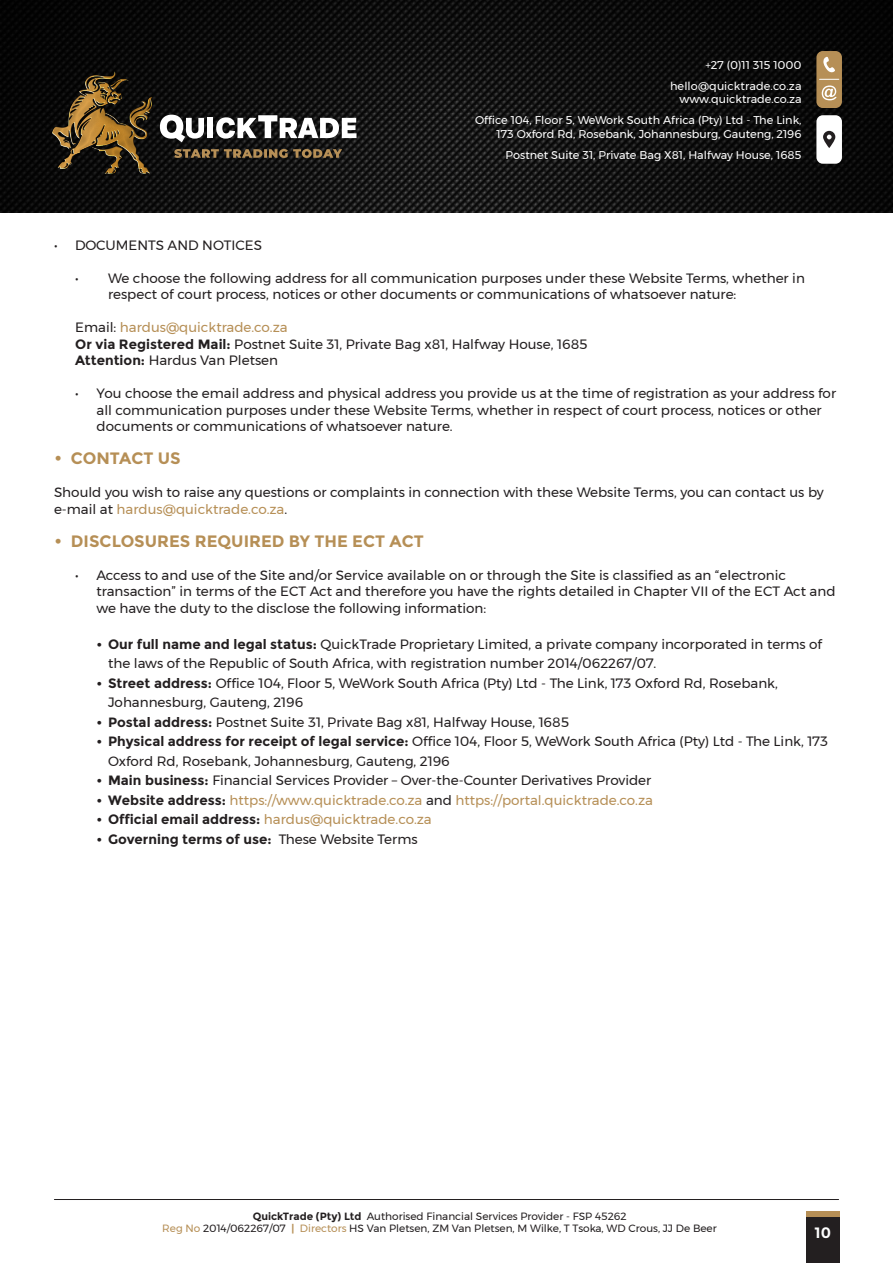
<style>
.page{position:relative;width:893px;height:1263px;background:#fff}
.page>*{position:absolute;margin:0;border:0;box-sizing:border-box;transform-origin:0 0}
.t1{font:700 16.5px "Montserrat";color:#b68f56}
.t2{font:700 15px "Montserrat";color:#fff}
.t3{font:13.5px/16.5px "Montserrat";color:#231f20}
.t4{font:13.5px "Montserrat";color:#b68f56}
.t5{font:700 13.5px "Montserrat";color:#231f20}
.t6{font:11.25px/21px "Montserrat";color:#fff;text-align:right}
.t7{font:10.5px/12.6px "Montserrat";color:#231f20;text-align:center}
.s1{color:#231f20}
.s2{font-weight:700}
.s3{font-family:"Gotham"}
.s4{color:#b68f56}
.s5{font-weight:700;color:#231f20}
.s6{font-weight:400}
.s7{font-weight:700;color:#b68f56}
</style>
<div class="page">
<svg style="left:806px;top:1211px;width:33px;height:7px"></svg>
<div style="left:806px;top:1218px;width:33px;height:45px;background:#231f20"></div>
<img style="left:0;top:0;width:893px;height:213px">
<svg style="left:160px;top:115px;width:44px;height:27px"></svg>
<div style="left:208px;top:118px;width:5px;height:20px;background:#fff"></div>
<svg style="left:216px;top:115px;width:140px;height:24px"></svg>
<img style="left:51px;top:70px;width:105px;height:104px">
<svg style="left:174px;top:149px;width:168px;height:9px;background:#695436"></svg>
<div style="left:816px;top:51px;width:26px;height:57px;background:#b68f56;border-radius:6px"></div>
<div style="left:816px;top:115px;width:26px;height:49px;background:#fff;border-radius:6px"></div>
<svg style="left:823px;top:57px;width:12px;height:16px"></svg>
<svg style="left:820px;top:79px;width:19px;height:21px"></svg>
<svg style="left:823px;top:131px;width:12px;height:16px"></svg>
<svg style="left:827px;top:135px;width:5px;height:4px"></svg>
<hr style="left:54px;top:1199px;width:785px;height:1px;background:#231f20">
<p class="t6" style="left:670px;top:54px;width:133px">+27 (0)11 315 1000 hello@quicktrade.co.za</p>
<p class="t6" style="left:475px;top:89px;width:328px">www.quicktrade.co.za<br>Office 104, Floor 5, WeWork South Africa (Pty) Ltd - The Link,</p>
<p class="t6" style="left:497px;top:123px;width:306px">173 Oxford Rd, Rosebank, Johannesburg, Gauteng, 2196<br>Postnet Suite 31, Private Bag X81, Halfway House, 1685</p>
<p class="t3" style="left:54px;top:237px;width:210px">• DOCUMENTS AND NOTICES</p>
<p class="t3" style="left:108px;top:270px;width:698px;text-indent:-33px">• We choose the following address for all communication purposes under these Website Terms, whether in respect of court process, notices or other documents or communications of whatsoever nature:</p>
<p class="t4" style="left:75px;top:317px;width:214px"><span class="s1">Email:</span> hardus@quicktrade.co.za</p>
<p class="t3" style="left:75px;top:336px;width:514px"><span class="s2">Or via Registered Mail:</span> Postnet Suite 31, Private Bag x81, Halfway House, 1685</p>
<p class="t3" style="left:75px;top:352px;width:204px"><span class="s2">Attention:</span> Hardus Van Pletsen</p>
<p class="t3" style="left:97px;top:385px;width:741px;text-indent:-21px">• You choose the email address and physical address you provide us at the time of registration as your address for all communication purposes under these Website Terms, whether in respect of court process, notices or other documents or communications of whatsoever nature.</p>
<p class="t1" style="left:54px;top:449px;width:128px"><span class="s3">•</span> CONTACT US</p>
<p class="t3" style="left:54px;top:484px;width:771px">Should you wish to raise any questions or complaints in connection with these Website Terms, you can contact us by e-mail at <span class="s4">hardus@quicktrade.co.za</span>.</p>
<p class="t1" style="left:54px;top:531px;width:371px"><span class="s3">•</span> DISCLOSURES REQUIRED BY THE ECT ACT</p>
<p class="t3" style="left:97px;top:567px;width:740px;text-indent:-21px">• Access to and use of the Site and/or Service available on or through the Site is classified as an “electronic transaction” in terms of the ECT Act and therefore you have the rights detailed in Chapter VII of the ECT Act and we have the duty to the disclose the following information:</p>
<p class="t3" style="left:108px;top:634px;width:716px;line-height:19.5px;text-indent:-11px"><span class="s2">• Our full name and legal status:</span> QuickTrade Proprietary Limited, a private company incorporated in terms of the laws of the Republic of South Africa, with registration number 2014/062267/07.</p>
<p class="t3" style="left:108px;top:673px;width:671px;line-height:19.5px;text-indent:-11px"><span class="s2">• Street address:</span> Office 104, Floor 5, WeWork South Africa (Pty) Ltd - The Link, 173 Oxford Rd, Rosebank,<br>Johannesburg, Gauteng, 2196</p>
<p class="t3" style="left:97px;top:714px;width:474px"><span class="s2">• Postal address:</span> Postnet Suite 31, Private Bag x81, Halfway House, 1685</p>
<p class="t3" style="left:108px;top:732px;width:721px;line-height:19.5px;text-indent:-11px"><span class="s2">• Physical address for receipt of legal service:</span> Office 104, Floor 5, WeWork South Africa (Pty) Ltd - The Link, 173<br>Oxford Rd, Rosebank, Johannesburg, Gauteng, 2196</p>
<p class="t3" style="left:97px;top:772px;width:556px"><span class="s2">• Main business:</span> Financial Services Provider – Over-the-Counter Derivatives Provider</p>
<p class="t4" style="left:97px;top:790px;width:558px"><span class="s5">• Website address:</span> https://www.quicktrade.co.za <span class="s1">and</span> https://portal.quicktrade.co.za</p>
<p class="t4" style="left:97px;top:809px;width:337px"><span class="s5">• Official email address:</span> hardus@quicktrade.co.za</p>
<p class="t5" style="left:97px;top:831px;width:323px">• Governing terms of use: <span class="s6">These Website Terms</span></p>
<p class="t7" style="left:162px;top:1210px;width:556px"><span class="s2">QuickTrade (Pty) Ltd</span> Authorised Financial Services Provider - FSP 45262<br><span class="s4">Reg No</span> 2014/062267/07 <span class="s7">|</span> <span class="s4">Directors</span> HS Van Pletsen, ZM Van Pletsen, M Wilke, T Tsoka, WD Crous, JJ De Beer</p>
<p class="t2" style="left:814px;top:1223px;width:18px">10</p>
</div>
